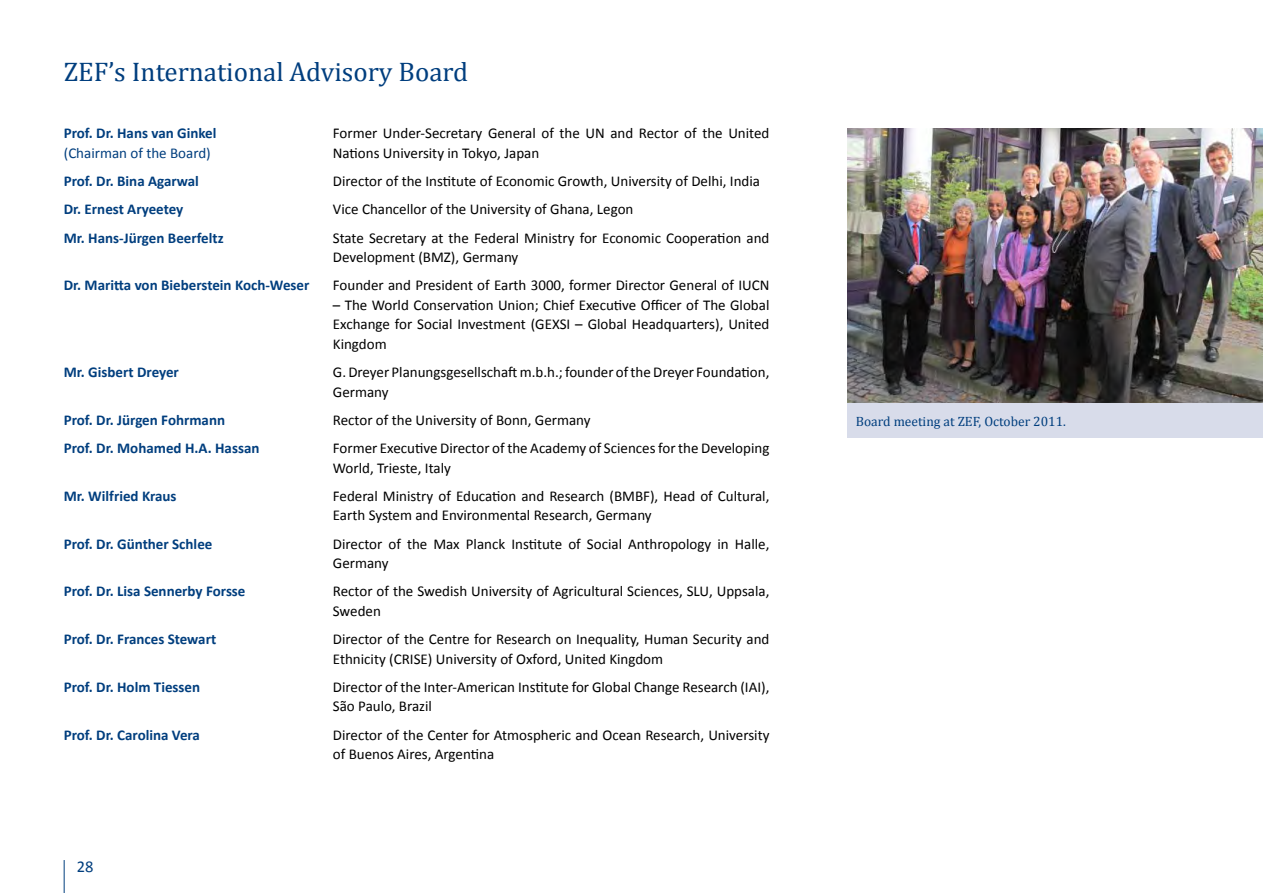
<style>
.page{position:relative;width:1263px;height:893px;background:#fff}
.page>*{position:absolute;margin:0;border:0;box-sizing:border-box;transform-origin:0 0}
.t1{font:27px "Cambria";color:#003e7e}
.t2{font:16.5px "Calibri";color:#003e7e}
.t3{font:15px/19.5px "Calibri";color:#000}
.t4{font:700 15px "Calibri";color:#003e7e}
.t5{font:15px "Calibri";color:#003e7e}
.t6{font:13.5px "Cambria";color:#003e7e}
</style>
<div class="page">
<hr style="left:64px;top:860px;width:1px;height:33px;background:#003e7e">
<img style="left:847px;top:128px;width:416px;height:275px">
<div style="left:847px;top:403px;width:416px;height:34px;background:#d8dcea"></div>
<h1 class="t1" style="left:64px;top:55px;width:406px">ZEF’s International Advisory Board</h1>
<p class="t4" style="left:64px;top:124px;width:154px">Prof. Dr. Hans van Ginkel</p>
<p class="t5" style="left:64px;top:143px;width:149px">(Chairman of the Board)</p>
<p class="t3" style="left:333px;top:124px;width:438px">Former Under-Secretary General of the UN and Rector of the United<br>Nations University in Tokyo, Japan</p>
<p class="t4" style="left:64px;top:171px;width:137px">Prof. Dr. Bina Agarwal</p>
<p class="t3" style="left:333px;top:171px;width:429px">Director of the Institute of Economic Growth, University of Delhi, India</p>
<p class="t4" style="left:64px;top:200px;width:121px">Dr. Ernest Aryeetey</p>
<p class="t3" style="left:333px;top:200px;width:302px">Vice Chancellor of the University of Ghana, Legon</p>
<p class="t4" style="left:64px;top:228px;width:161px">Mr. Hans-Jürgen Beerfeltz</p>
<p class="t3" style="left:333px;top:228px;width:438px">State Secretary at the Federal Ministry for Economic Cooperation and<br>Development (BMZ), Germany</p>
<p class="t4" style="left:64px;top:276px;width:247px">Dr. Maritta von Bieberstein Koch-Weser</p>
<p class="t3" style="left:333px;top:276px;width:438px">Founder and President of Earth 3000, former Director General of IUCN</p>
<p class="t3" style="left:333px;top:295px;width:438px;text-align:justify">– The World Conservation Union; Chief Executive Officer of The Global Exchange for Social Investment (GEXSI – Global Headquarters), United Kingdom</p>
<p class="t4" style="left:64px;top:362px;width:117px">Mr. Gisbert Dreyer</p>
<p class="t3" style="left:333px;top:362px;width:438px">G. Dreyer Planungsgesellschaft m.b.h.; founder of the Dreyer Foundation,<br>Germany</p>
<p class="t4" style="left:64px;top:410px;width:163px">Prof. Dr. Jürgen Fohrmann</p>
<p class="t3" style="left:333px;top:410px;width:259px">Rector of the University of Bonn, Germany</p>
<p class="t4" style="left:64px;top:439px;width:197px">Prof. Dr. Mohamed H.A. Hassan</p>
<p class="t3" style="left:333px;top:438px;width:438px">Former Executive Director of the Academy of Sciences for the Developing<br>World, Trieste, Italy</p>
<p class="t4" style="left:64px;top:486px;width:114px">Mr. Wilfried Kraus</p>
<p class="t3" style="left:333px;top:486px;width:438px">Federal Ministry of Education and Research (BMBF), Head of Cultural,<br>Earth System and Environmental Research, Germany</p>
<p class="t4" style="left:64px;top:534px;width:150px">Prof. Dr. Günther Schlee</p>
<p class="t3" style="left:333px;top:534px;width:438px">Director of the Max Planck Institute of Social Anthropology in Halle,<br>Germany</p>
<p class="t4" style="left:64px;top:582px;width:183px">Prof. Dr. Lisa Sennerby Forsse</p>
<p class="t3" style="left:333px;top:582px;width:438px">Rector of the Swedish University of Agricultural Sciences, SLU, Uppsala,<br>Sweden</p>
<p class="t4" style="left:64px;top:630px;width:154px">Prof. Dr. Frances Stewart</p>
<p class="t3" style="left:333px;top:629px;width:438px">Director of the Centre for Research on Inequality, Human Security and<br>Ethnicity (CRISE) University of Oxford, United Kingdom</p>
<p class="t4" style="left:64px;top:677px;width:138px">Prof. Dr. Holm Tiessen</p>
<p class="t3" style="left:333px;top:677px;width:438px">Director of the Inter-American Institute for Global Change Research (IAI),<br>São Paulo, Brazil</p>
<p class="t4" style="left:64px;top:725px;width:138px">Prof. Dr. Carolina Vera</p>
<p class="t3" style="left:333px;top:725px;width:438px">Director of the Center for Atmospheric and Ocean Research, University of Buenos Aires, Argentina</p>
<p class="t2" style="left:77px;top:856px;width:18px">28</p>
<p class="t6" style="left:856px;top:413px;width:212px">Board meeting at ZEF, October 2011.</p>
</div>
